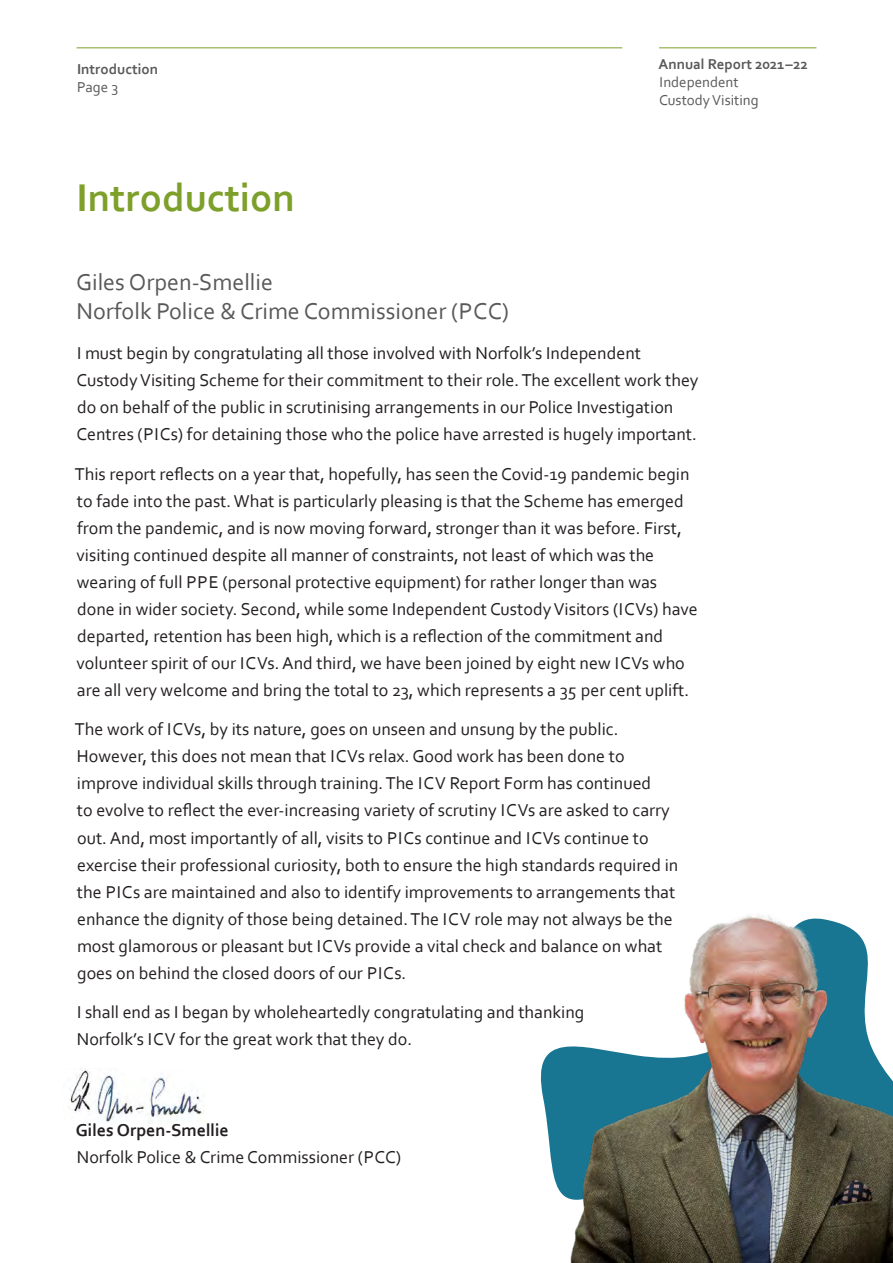
<style>
.page{position:relative;width:893px;height:1263px;background:#fff}
.page>*{position:absolute;margin:0;border:0;box-sizing:border-box;transform-origin:0 0}
.Heading_2{font:700 40.5px "Corbel";color:#7da02b}
.Heading_3_intro_name{font:24px/28.8px "Corbel";color:#595959}
.Body_copy{font:18px/27px "Corbel";color:#231f20}
.Signature_text{font:18px/27px "Corbel";color:#231f20}
.t1{font:700 15px "Corbel";color:#595959}
.t2{font:15px/18px "Corbel";color:#595959}
.s1{font-weight:700}
</style>
<div class="page">
<hr style="left:77px;top:48px;width:545px;height:1px;background:#7da02b">
<hr style="left:659px;top:48px;width:157px;height:1px;background:#7da02b">
<img style="left:540px;top:915px;width:353px;height:348px">
<img style="left:70px;top:1068px;width:134px;height:56px">
<p class="t1" style="left:77px;top:59px;width:82px">Introduction</p>
<p class="t2" style="left:77px;top:77px;width:43px">Page 3</p>
<h2 class="Heading_2" style="left:77px;top:172px;width:220px">Introduction</h2>
<p class="t1" style="left:658px;top:55px;width:151px">Annual Report 2021–22</p>
<p class="t2" style="left:659px;top:73px;width:101px">Independent<br>Custody Visiting</p>
<h3 class="Heading_3_intro_name" style="left:76px;top:267px;width:434px">Giles Orpen-Smellie<br>Norfolk Police &amp; Crime Commissioner (PCC)</h3>
<p class="Body_copy" style="left:76px;top:339px;width:624px">I must begin by congratulating all those involved with Norfolk’s Independent CustodyVisiting Scheme for their commitment to their role.The excellent work they do on behalf of the public in scrutinising arrangements in our Police Investigation Centres (PICs) for detaining those who the police have arrested is hugely important.</p>
<p class="Body_copy" style="left:75px;top:460px;width:625px">This report reflects on a year that, hopefully, has seen the Covid-19 pandemic begin to fade into the past. What is particularly pleasing is that the Scheme has emerged from the pandemic, and is now moving forward, stronger than it was before. First, visiting continued despite all manner of constraints, not least of which was the wearing of full PPE (personal protective equipment) for rather longer than was<br>done in wider society. Second, while some Independent CustodyVisitors (ICVs) have departed, retention has been high, which is a reflection of the commitment and volunteer spirit of our ICVs. And third, we have been joined by eight new ICVs who are all very welcome and bring the total to 23, which represents a 35 per cent uplift.</p>
<p class="Body_copy" style="left:75px;top:715px;width:605px">The work of ICVs, by its nature, goes on unseen and unsung by the public.<br>However, this does not mean that ICVs relax. Good work has been done to improve individual skills through training.The ICV Report Form has continued<br>to evolve to reflect the ever-increasing variety of scrutiny ICVs are asked to carry out. And, most importantly of all, visits to PICs continue and ICVs continue to exercise their professional curiosity, both to ensure the high standards required in the PICs are maintained and also to identify improvements to arrangements that enhance the dignity of those being detained.The ICV role may not always be the most glamorous or pleasant but ICVs provide a vital check and balance on what goes on behind the closed doors of our PICs.</p>
<p class="Body_copy" style="left:77px;top:998px;width:509px">I shall end as I began by wholeheartedly congratulating and thanking<br>Norfolk’s ICV for the great work that they do.</p>
<p class="Signature_text" style="left:76px;top:1116px;width:327px"><span class="s1">Giles Orpen-Smellie<br></span>Norfolk Police &amp; Crime Commissioner (PCC)</p>
</div>
